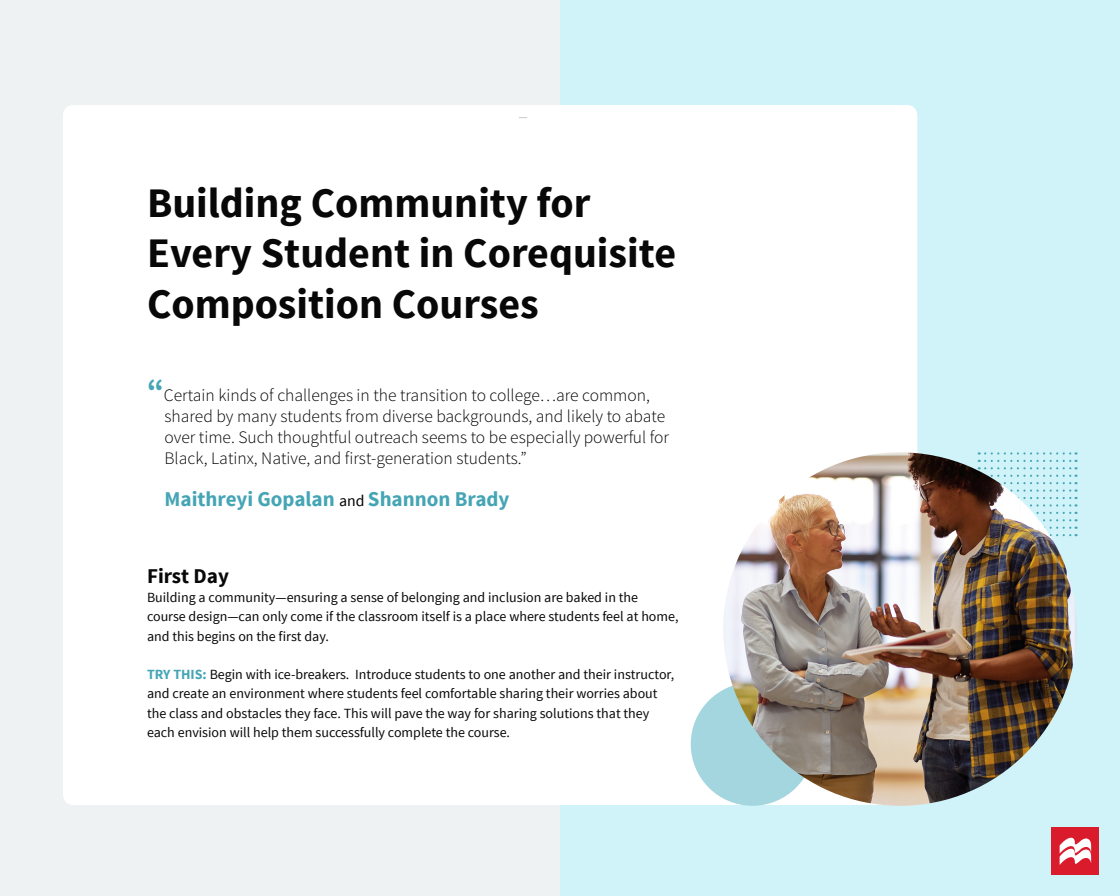
<style>
.page{position:relative;width:1120px;height:896px;background:#fff}
.page>*{position:absolute;margin:0;border:0;box-sizing:border-box;transform-origin:0 0}
.t1{font:700 42px/50.4px "Source Sans Pro";color:#080808}
.t2{font:700 21px "Source Sans Pro";color:#45a5b5}
.t3{font:700 21px "Source Sans Pro";color:#080808}
.t4{font:300 17.5px/21px "Source Sans Pro";color:#000}
.t5{font:14px/19.2px "Source Sans Pro";color:#080808}
.s1{font-weight:700;font-size:31.5px;color:#45a5b5}
.s2{font-weight:400;font-size:15.75px;color:#000}
.s3{font-weight:700;color:#45a5b5}
</style>
<div class="page">
<div style="left:560px;top:0;width:560px;height:896px;background:#cff3f9"></div>
<div style="left:0;top:0;width:560px;height:896px;background:#eef2f3"></div>
<div style="left:63px;top:105px;width:854px;height:700px;background:#fff;border-radius:10px"></div>
<div style="left:1052px;top:828px;width:47px;height:47px;background:#da1b2c"></div>
<svg style="left:1060px;top:837px;width:31px;height:28px"></svg>
<svg style="left:1045px;top:527px;width:32px;height:9px"></svg>
<svg style="left:990px;top:475px;width:87px;height:9px"></svg>
<svg style="left:1010px;top:490px;width:67px;height:31px"></svg>
<svg style="left:979px;top:452px;width:98px;height:17px"></svg>
<div style="left:691px;top:682px;width:123px;height:124px;background:#a3d6de;border-radius:50%"></div>
<img style="left:723px;top:452px;width:354px;height:354px;border-radius:177px">
<p class="t1" style="left:147px;top:179px;width:531px">Building Community for<br>Every Student in Corequisite<br>Composition Courses</p>
<p class="t4" style="left:164px;top:385px;width:506px;text-indent:-18px"><span class="s1">“</span>Certain kinds of challenges in the transition to college…are common, shared by many students from diverse backgrounds, and likely to abate over time. Such thoughtful outreach seems to be especially powerful for Black, Latinx, Native, and first-generation students.”</p>
<p class="t2" style="left:164px;top:485px;width:347px">Maithreyi Gopalan <span class="s2">and</span> Shannon Brady</p>
<p class="t3" style="left:147px;top:562px;width:84px">First Day</p>
<p class="t5" style="left:147px;top:588px;width:533px">Building a community—ensuring a sense of belonging and inclusion are baked in the course design—can only come if the classroom itself is a place where students feel at home, and this begins on the first day.</p>
<p class="t5" style="left:147px;top:665px;width:529px"><span class="s3">TRY THIS:</span> Begin with ice-breakers. Introduce students to one another and their instructor, and create an environment where students feel comfortable sharing their worries about the class and obstacles they face. This will pave the way for sharing solutions that they each envision will help them successfully complete the course.</p>
</div>
